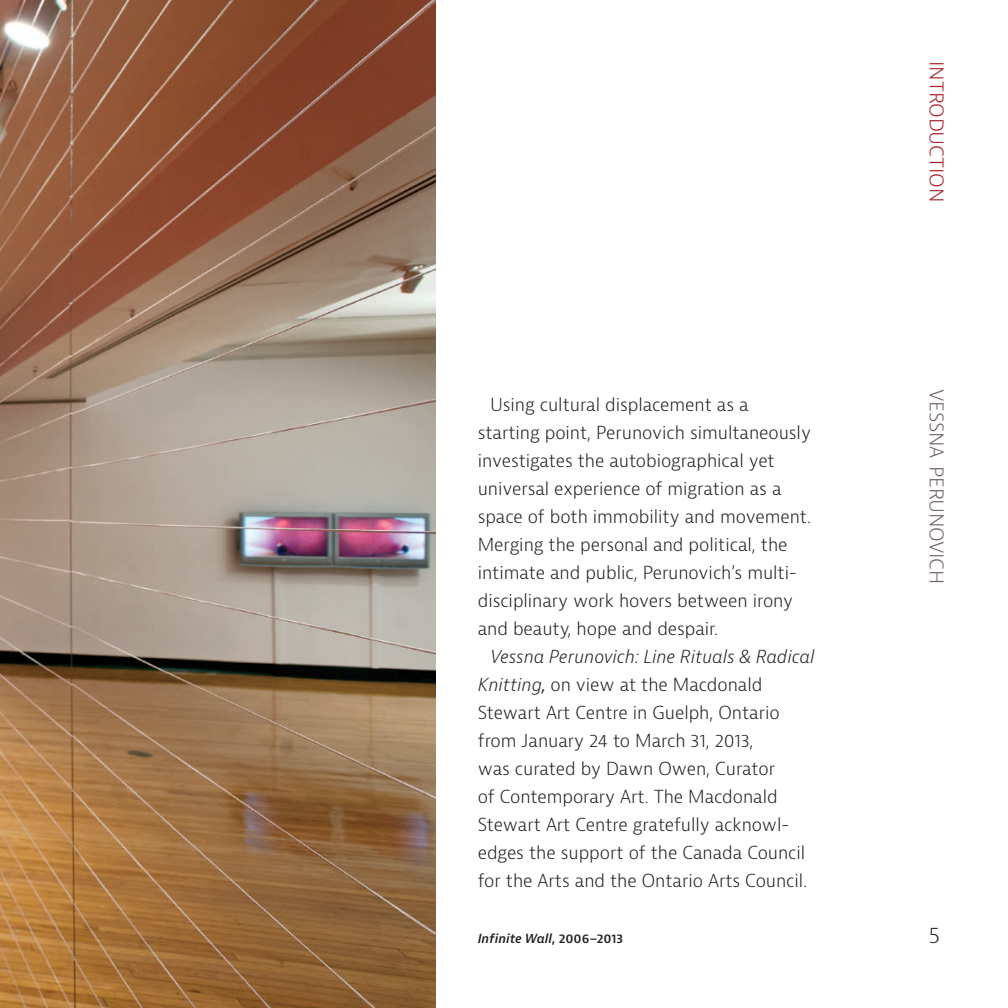
<style>
.page{position:relative;width:1008px;height:1008px;background:#fff}
.page>*{position:absolute;margin:0;border:0;box-sizing:border-box;transform-origin:0 0}
.t1{font:300 20.12px "Bernina Sans";letter-spacing:-.015em;color:#716464}
.t2{font:300 20.12px "Bernina Sans";color:#a9222b}
.t3{font:300 20.12px "Bernina Sans";color:#231f20}
.t4{font:300 17.5px/28px "Bernina Sans";letter-spacing:-.005em;color:#231f20}
.t5{font:italic 600 12.25px "Bernina Sans";color:#231f20}
.s1{font-style:italic}
.s2{font-weight:400;font-style:italic}
.s3{font-style:normal}
</style>
<div class="page">
<img style="left:0;top:0;width:436px;height:1008px">
<p class="t4" style="left:478px;top:391px;width:335px;text-indent:12px">Using cultural displacement as a starting point, Perunovich simultaneously investigates the autobiographical yet universal experience of migration as a space of both immobility and movement.<br>Merging the personal and political, the intimate and public, Perunovich’s multi&shy;disciplinary work hovers between irony and beauty, hope and despair.</p>
<p class="t4" style="left:478px;top:643px;width:338px;text-indent:12px"><span class="s1">Vessna Perunovich: Line Rituals &amp; Radical Knitting</span><span class="s2">,</span> on view at the Macdonald Stewart Art Centre in Guelph, Ontario from January 24 to March 31, 2013,<br>was curated by Dawn Owen, Curator<br>of Contemporary Art. The Macdonald Stewart Art Centre gratefully acknowl&shy;edges the support of the Canada Council for the Arts and the Ontario Arts Council.</p>
<p class="t5" style="left:478px;top:931px;width:147px">Infinite Wall<span class="s3">, 2006–2013</span></p>
<p class="t2" style="left:950px;top:61px;width:138px;rotate:90deg">introduction</p>
<p class="t1" style="left:950px;top:388px;width:197px;rotate:90deg">VESSNA PERUNOVICH</p>
<p class="t3" style="left:929px;top:923px;width:13px">5</p>
</div>
